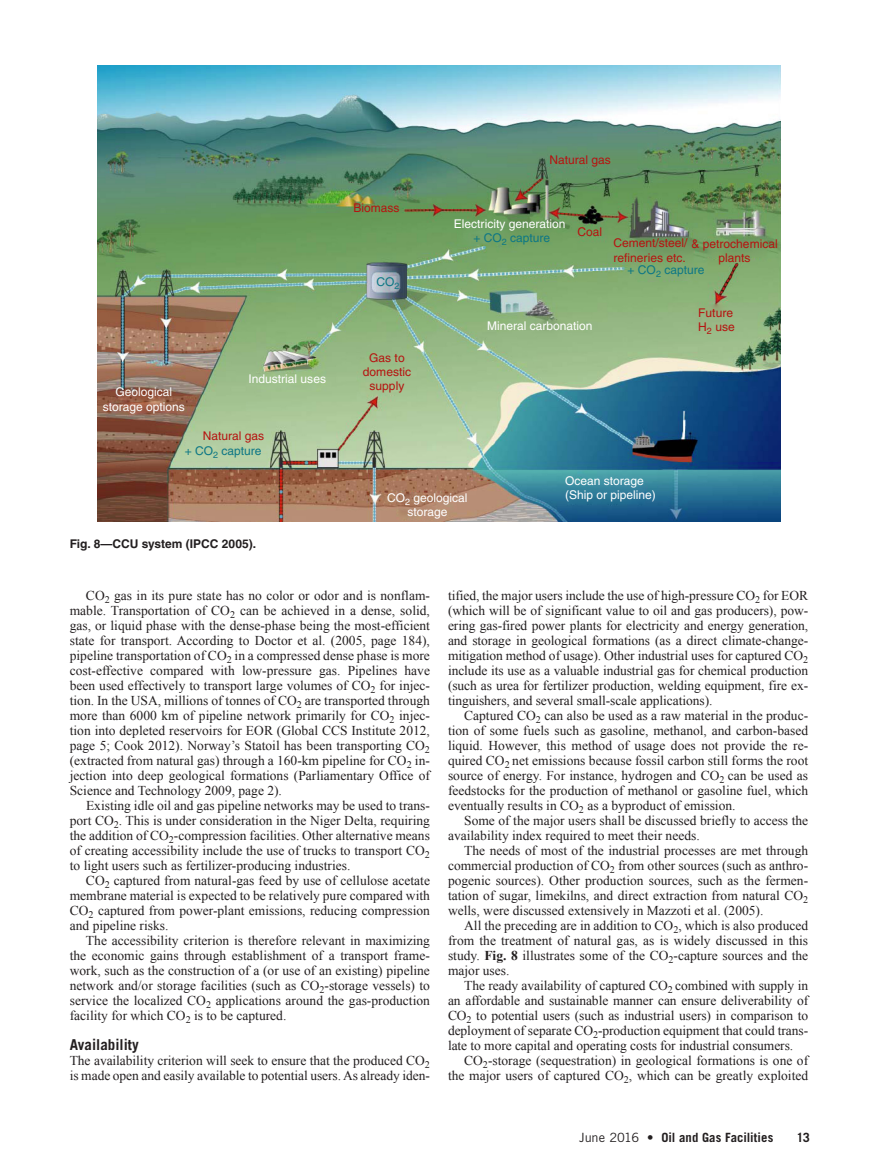
<style>
.page{position:relative;width:878px;height:1175px;background:#fff}
.page>*{position:absolute;margin:0;border:0;box-sizing:border-box;transform-origin:0 0}
.t1{font:700 15px "Trade Gothic LT Std";color:#231f20}
.t2{font:13.5px/15px "Times New Roman";color:#231f20;text-align:justify}
.t3{font:700 12.75px "Trade Gothic LT Std";color:#231f20}
.t4{font:12px/14.4px "Helvetica";color:#fff;text-align:center}
.t5{font:12px/14.4px "Helvetica";color:#b61310}
.t6{font:12px "Helvetica";color:#0d7785}
.t7{font:700 12px "Helvetica LT Std";color:#231f20}
.s1{font-weight:700}
.s2{font-weight:400}
.s3{font-weight:300}
</style>
<div class="page">
<img style="left:97px;top:65px;width:683px;height:456px">
<p class="t4" style="left:103px;top:385px;width:84px">Geological storage options</p>
<p class="t4" style="left:248px;top:371px;width:79px">Industrial uses</p>
<p class="t5" style="left:203px;top:429px;width:63px">Natural gas</p>
<p class="t6" style="left:185px;top:444px;width:78px">+ CO<sub>2</sub> capture</p>
<p class="t7" style="left:70px;top:536px;width:188px">Fig. 8—CCU system (IPCC 2005).</p>
<p class="t5" style="left:353px;top:200px;width:48px">Biomass</p>
<p class="t6" style="left:376px;top:275px;width:25px">CO<sub>2</sub></p>
<p class="t5" style="left:363px;top:350px;width:50px;text-align:center">Gas to domestic supply</p>
<p class="t5" style="left:549px;top:152px;width:63px">Natural gas</p>
<p class="t4" style="left:454px;top:216px;width:113px">Electricity generation</p>
<p class="t6" style="left:473px;top:230px;width:78px">+ CO<sub>2</sub> capture</p>
<p class="t5" style="left:577px;top:224px;width:26px">Coal</p>
<p class="t4" style="left:487px;top:318px;width:107px">Mineral carbonation</p>
<p class="t5" style="left:613px;top:237px;width:166px;line-height:13.6px">Cement/steel/ &amp; petrochemical refineries etc.</p>
<p class="t5" style="left:718px;top:251px;width:34px">plants</p>
<p class="t6" style="left:627px;top:263px;width:78px">+ CO<sub>2</sub> capture</p>
<p class="t5" style="left:698px;top:305px;width:38px">Future<br>H<sub>2</sub> use</p>
<p class="t4" style="left:565px;top:473px;width:80px">Ocean storage</p>
<p class="t4" style="left:387px;top:490px;width:82px">CO<sub>2</sub> geological</p>
<p class="t4" style="left:565px;top:487px;width:92px">(Ship or pipeline)</p>
<p class="t4" style="left:407px;top:504px;width:42px">storage</p>
<p class="t2" style="left:70px;top:587px;width:362px;text-indent:16px">CO<sub>2</sub> gas in its pure state has no color or odor and is nonflam&shy;mable. Transportation of CO<sub>2</sub> can be achieved in a dense, solid, gas, or liquid phase with the dense-phase being the most-efficient state for transport. According to Doctor et al. (2005, page 184), pipeline transportation of CO<sub>2</sub> in a compressed dense phase is more cost-effective compared with low-pressure gas. Pipelines have been used effectively to transport large volumes of CO<sub>2</sub> for injec&shy;tion. In the USA, millions of tonnes of CO<sub>2</sub> are transported through more than 6000 km of pipeline network primarily for CO<sub>2</sub> injec&shy;tion into depleted reservoirs for EOR (Global CCS Institute 2012, page 5; Cook 2012). Norway’s Statoil has been transporting CO<sub>2 </sub>(extracted from natural gas) through a 160-km pipeline for CO<sub>2</sub> in&shy;jection into deep geological formations (Parliamentary Office of Science and Technology 2009, page 2).</p>
<p class="t2" style="left:70px;top:797px;width:362px;text-indent:16px">Existing idle oil and gas pipeline networks may be used to trans&shy;port CO<sub>2</sub>. This is under consideration in the Niger Delta, requiring the addition of CO<sub>2</sub>-compression facilities. Other alternative means of creating accessibility include the use of trucks to transport CO<sub>2 </sub>to light users such as fertilizer-producing industries.</p>
<p class="t2" style="left:70px;top:872px;width:362px;text-indent:16px">CO<sub>2</sub> captured from natural-gas feed by use of cellulose acetate membrane material is expected to be relatively pure compared with CO<sub>2</sub> captured from power-plant emissions, reducing compression and pipeline risks.</p>
<p class="t2" style="left:70px;top:932px;width:362px;text-indent:16px">The accessibility criterion is therefore relevant in maximizing the economic gains through establishment of a transport frame&shy;work, such as the construction of a (or use of an existing) pipeline network and/or storage facilities (such as CO<sub>2</sub>-storage vessels) to service the localized CO<sub>2</sub> applications around the gas-production facility for which CO<sub>2</sub> is to be captured.</p>
<p class="t1" style="left:70px;top:1035px;width:70px">Availability</p>
<p class="t2" style="left:70px;top:1052px;width:362px">The availability criterion will seek to ensure that the produced CO<sub>2 </sub>is made open and easily available to potential users. As already iden-</p>
<p class="t2" style="left:448px;top:587px;width:362px">tified, the major users include the use of high-pressure CO<sub>2</sub> for EOR (which will be of significant value to oil and gas producers), pow&shy;ering gas-fired power plants for electricity and energy generation, and storage in geological formations (as a direct climate-change&shy;mitigation method of usage). Other industrial uses for captured CO<sub>2 </sub>include its use as a valuable industrial gas for chemical production (such as urea for fertilizer production, welding equipment, fire ex&shy;tinguishers, and several small-scale applications).</p>
<p class="t2" style="left:448px;top:707px;width:362px;text-indent:16px">Captured CO<sub>2</sub> can also be used as a raw material in the produc&shy;tion of some fuels such as gasoline, methanol, and carbon-based liquid. However, this method of usage does not provide the re&shy;quired CO<sub>2</sub> net emissions because fossil carbon still forms the root source of energy. For instance, hydrogen and CO<sub>2</sub> can be used as feedstocks for the production of methanol or gasoline fuel, which eventually results in CO<sub>2</sub> as a byproduct of emission.</p>
<p class="t2" style="left:448px;top:812px;width:362px;text-indent:16px">Some of the major users shall be discussed briefly to access the availability index required to meet their needs.</p>
<p class="t2" style="left:448px;top:842px;width:362px;text-indent:16px">The needs of most of the industrial processes are met through commercial production of CO<sub>2</sub> from other sources (such as anthro&shy;pogenic sources). Other production sources, such as the fermen&shy;tation of sugar, limekilns, and direct extraction from natural CO<sub>2 </sub>wells, were discussed extensively in Mazzoti et al. (2005).</p>
<p class="t2" style="left:448px;top:917px;width:362px;text-indent:16px">All the preceding are in addition to CO<sub>2</sub>, which is also produced from the treatment of natural gas, as is widely discussed in this study. <span class="s1">Fig. 8</span> illustrates some of the CO<sub>2</sub>-capture sources and the major uses.</p>
<p class="t2" style="left:448px;top:977px;width:362px;text-indent:16px">The ready availability of captured CO<sub>2</sub> combined with supply in an affordable and sustainable manner can ensure deliverability of CO<sub>2</sub> to potential users (such as industrial users) in comparison to deployment of separate CO<sub>2</sub>-production equipment that could trans&shy;late to more capital and operating costs for industrial consumers.</p>
<p class="t2" style="left:448px;top:1052px;width:361px;text-align:right">CO<sub>2</sub>-storage (sequestration) in geological formations is one of the major users of captured CO<sub>2</sub>, which can be greatly exploited</p>
<p class="t3" style="left:579px;top:1129px;width:196px"><span class="s2">June 2016</span> <span class="s3">•</span> Oil and Gas Facilities</p>
<p class="t3" style="left:796px;top:1129px;width:15px">13</p>
</div>
